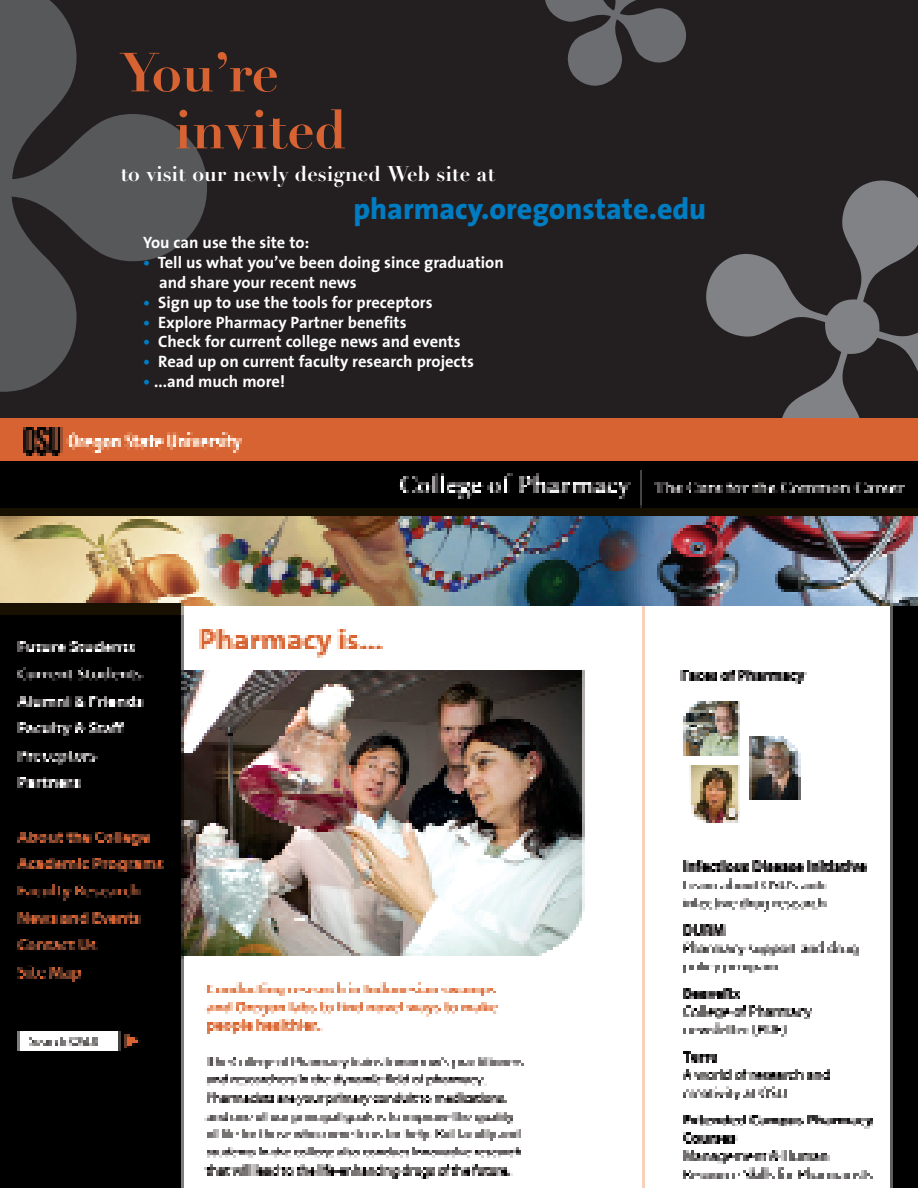
<style>
.page{position:relative;width:918px;height:1188px;background:#fff}
.page>*{position:absolute;margin:0;border:0;box-sizing:border-box;transform-origin:0 0}
.t1{font:700 54px "Didot";color:#d76232}
.t2{font:800 30px "The Sans";color:#007cc2}
.t3{font:700 21px "Didot";color:#fff}
.t4{font:700 16.5px/19.8px "The Sans";color:#fff}
.t5{font:700 16.5px/19.8px "The Sans";color:#007cc2;text-align:justify}
.s1{color:#007cc2}
</style>
<div class="page">
<div style="left:0;top:0;width:918px;height:423px;background:#231f20"></div>
<img style="left:0;top:419px;width:918px;height:769px">
<svg style="left:665px;top:418px;width:253px;height:96px;background:#69341d"></svg>
<h1 class="t1" style="left:120px;top:39px;width:160px">You’re</h1>
<h1 class="t1" style="left:174px;top:96px;width:174px">invited</h1>
<p class="t3" style="left:120px;top:161px;width:376px">to visit our newly designed Web site at</p>
<h2 class="t2" style="left:354px;top:197px;width:354px">pharmacy.oregonstate.edu</h2>
<p class="t4" style="left:143px;top:234px;width:168px">You can use the site to:</p>
<p class="t4" style="left:143px;top:254px;width:362px"><span class="s1">•</span> Tell us what you’ve been doing since graduation</p>
<p class="t4" style="left:158px;top:294px;width:317px">Sign up to use the tools for preceptors Explore Pharmacy Partner benefits<br>Check for current college news and events Read up on current faculty research projects</p>
<p class="t4" style="left:159px;top:274px;width:199px">and share your recent news</p>
<p class="t5" style="left:143px;top:294px;width:9px">• • • •</p>
<p class="t4" style="left:143px;top:373px;width:143px"><span class="s1">•</span> ...and much more!</p>
</div>
